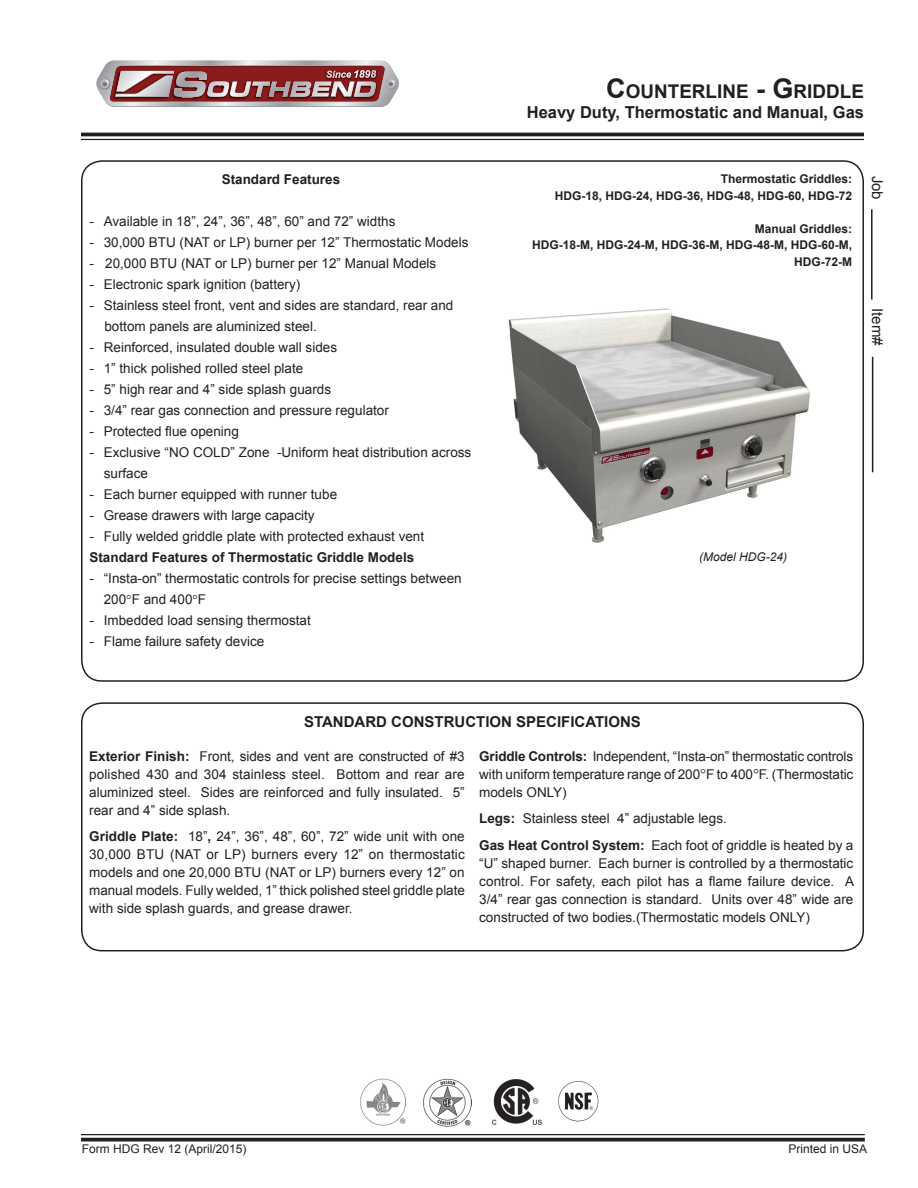
<style>
.page{position:relative;width:918px;height:1188px;background:#fff}
.page>*{position:absolute;margin:0;border:0;box-sizing:border-box;transform-origin:0 0}
.t1{font:700 18.9px "Arial";color:#231f20}
.t2{font:700 16.5px "Arial";color:#231f20}
.t3{font:700 15px "Arial";color:#231f20}
.t4{font:15px "Arial";color:#231f20}
.t5{font:13.5px/18px "Arial";color:#231f20}
.t6{font:700 13.5px "Arial";color:#231f20}
.t7{font:700 12px/16.5px "Arial";color:#231f20;text-align:right}
.t8{font:12px "Arial";color:#231f20}
.t9{font:italic 12px "Arial";color:#231f20}
.s1{font-size:27px}
.s2{font-weight:700}
</style>
<div class="page">
<hr style="left:871px;top:209px;width:2px;height:91px;background:#231f20">
<hr style="left:872px;top:357px;width:1px;height:115px;background:#231f20">
<hr style="left:81px;top:1134px;width:784px;height:1px;background:#231f20">
<svg style="left:81px;top:1138px;width:784px;height:4px;background:#3e3a3b"></svg>
<hr style="left:81px;top:133px;width:783px;height:3px;background:#231f20">
<hr style="left:81px;top:139px;width:783px;height:1px;background:#231f20">
<img style="left:424px;top:1078px;width:47px;height:48px">
<img style="left:360px;top:1079px;width:46px;height:47px">
<img style="left:558px;top:1081px;width:41px;height:41px">
<img style="left:491px;top:1079px;width:51px;height:46px">
<img style="left:111px;top:60px;width:273px;height:1px">
<svg style="left:96px;top:61px;width:303px;height:46px;background:#a67b7d"></svg>
<img style="left:508px;top:308px;width:302px;height:235px">
<div style="left:81px;top:702px;width:783px;height:249px;border:2px solid #231f20;border-radius:20px"></div>
<p class="t6" style="left:222px;top:171px;width:120px">Standard Features</p>
<p class="t5" style="left:89px;top:213px;width:307px">- Available in 18”, 24”, 36”, 48”, 60” and 72” widths</p>
<p class="t5" style="left:89px;top:234px;width:380px">- 30,000 BTU (NAT or LP) burner per 12” Thermostatic Models</p>
<p class="t5" style="left:89px;top:255px;width:348px">- 20,000 BTU (NAT or LP) burner per 12” Manual Models</p>
<p class="t5" style="left:89px;top:276px;width:212px">- Electronic spark ignition (battery)</p>
<p class="t5" style="left:104px;top:295px;width:350px;line-height:21px;text-indent:-15px">- Stainless steel front, vent and sides are standard, rear and bottom panels are aluminized steel.</p>
<p class="t5" style="left:89px;top:339px;width:249px">- Reinforced, insulated double wall sides</p>
<p class="t5" style="left:89px;top:360px;width:215px">- 1” thick polished rolled steel plate</p>
<p class="t5" style="left:89px;top:381px;width:243px">- 5” high rear and 4” side splash guards</p>
<p class="t5" style="left:89px;top:402px;width:301px">- 3/4” rear gas connection and pressure regulator</p>
<p class="t5" style="left:89px;top:423px;width:151px">- Protected flue opening</p>
<p class="t5" style="left:104px;top:442px;width:369px;line-height:21px;text-indent:-14px">- Exclusive “NO COLD” Zone -Uniform heat distribution across surface</p>
<p class="t5" style="left:89px;top:486px;width:249px">- Each burner equipped with runner tube</p>
<p class="t5" style="left:89px;top:507px;width:227px">- Grease drawers with large capacity</p>
<p class="t5" style="left:89px;top:528px;width:336px">- Fully welded griddle plate with protected exhaust vent</p>
<p class="t6" style="left:89px;top:549px;width:326px">Standard Features of Thermostatic Griddle Models</p>
<p class="t5" style="left:104px;top:568px;width:359px;line-height:21px;text-indent:-14px">- “Insta-on” thermostatic controls for precise settings between<br>200 F and 400 F</p>
<p class="t5" style="left:89px;top:612px;width:223px">- Imbedded load sensing thermostat</p>
<p class="t5" style="left:89px;top:633px;width:176px">- Flame failure safety device</p>
<h1 class="t1" style="left:606px;top:79px;width:259px"><span class="s1">C</span>OUNTERLINE <span class="s1">- G</span>RIDDLE</h1>
<p class="t2" style="left:527px;top:101px;width:339px">Heavy Duty, Thermostatic and Manual, Gas</p>
<p class="t7" style="left:555px;top:171px;width:299px">Thermostatic Griddles:<br>HDG-18, HDG-24, HDG-36, HDG-48, HDG-60, HDG-72</p>
<p class="t7" style="left:532px;top:221px;width:322px">Manual Griddles:<br>HDG-18-M, HDG-24-M, HDG-36-M, HDG-48-M, HDG-60-M,<br>HDG-72-M</p>
<p class="t4" style="left:887px;top:176px;width:26px;rotate:90deg">Job</p>
<p class="t4" style="left:887px;top:308px;width:39px;rotate:90deg">Item#</p>
<p class="t9" style="left:699px;top:549px;width:90px">(Model HDG-24)</p>
<p class="t3" style="left:304px;top:712px;width:338px">Standard CONSTRUCTION SPECIFICATIONS</p>
<p class="t5" style="left:89px;top:747px;width:377px;text-align:justify"><span class="s2">Exterior Finish:</span> Front, sides and vent are constructed of #3 polished 430 and 304 stainless steel. Bottom and rear are aluminized steel. Sides are reinforced and fully insulated. 5” rear and 4” side splash.</p>
<p class="t5" style="left:89px;top:828px;width:377px;text-align:justify"><span class="s2">Griddle Plate:</span> 18”<span class="s2">,</span> 24”, 36”, 48”, 60”, 72” wide unit with one 30,000 BTU (NAT or LP) burners every 12” on thermostatic models and one 20,000 BTU (NAT or LP) burners every 12” on manual models. Fully welded, 1” thick polished steel griddle plate with side splash guards, and grease drawer.</p>
<p class="t5" style="left:479px;top:747px;width:376px;text-align:justify"><span class="s2">Griddle Controls:</span> Independent, “Insta-on” thermostatic controls with uniform temperature range of 200 F to 400 F. (Thermostatic models ONLY)</p>
<p class="t5" style="left:479px;top:805px;width:376px;line-height:26.5px"><span class="s2">Legs:</span> Stainless steel 4” adjustable legs.<br><span class="s2">Gas Heat Control System:</span> Each foot of griddle is heated by a</p>
<p class="t5" style="left:479px;top:854px;width:376px;text-align:justify">“U” shaped burner. Each burner is controlled by a thermostatic control. For safety, each pilot has a flame failure device. A 3/4” rear gas connection is standard. Units over 48” wide are constructed of two bodies.(Thermostatic models ONLY)</p>
<p class="t8" style="left:82px;top:1141px;width:166px">Form HDG Rev 12 (April/2015)</p>
<p class="t8" style="left:789px;top:1141px;width:80px">Printed in USA</p>
</div>
